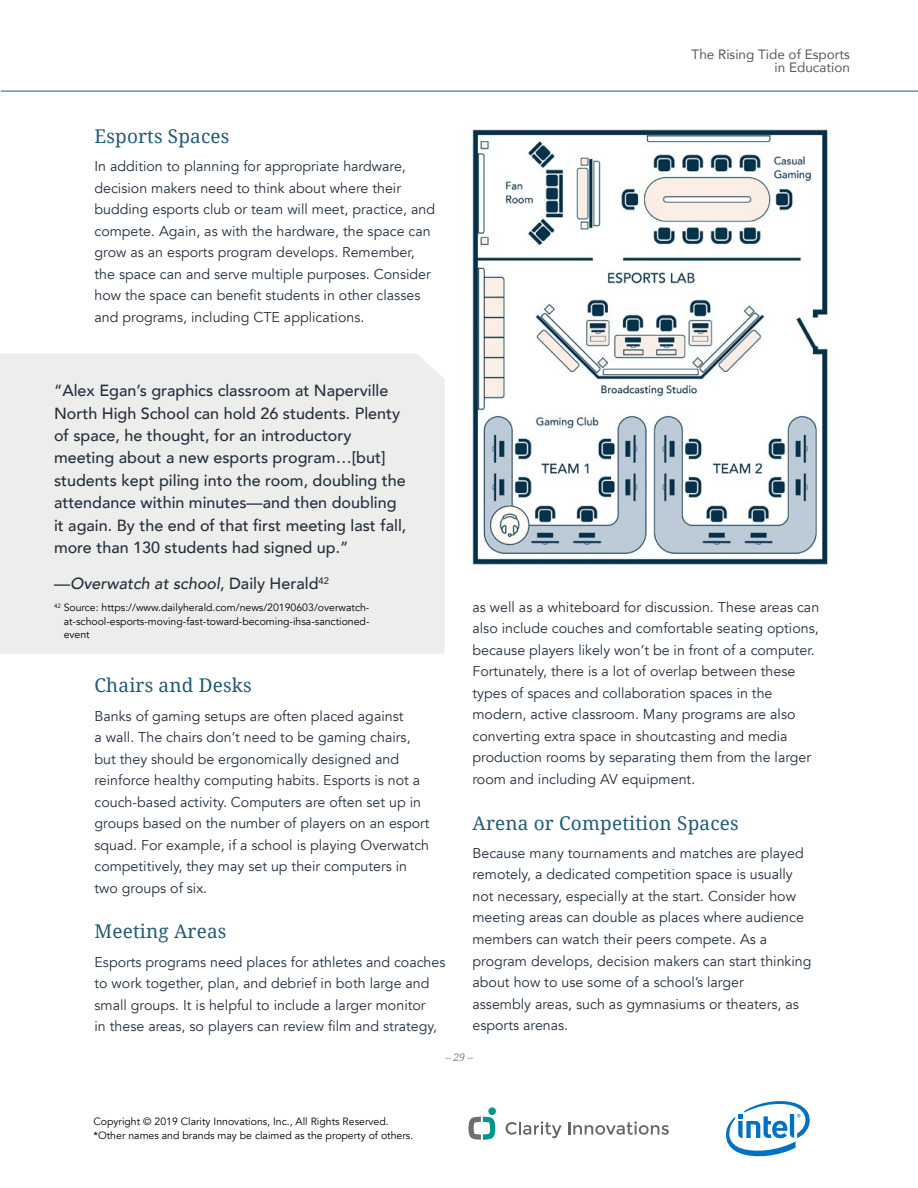
<style>
.page{position:relative;width:918px;height:1188px;background:#fff}
.page>*{position:absolute;margin:0;border:0;box-sizing:border-box;transform-origin:0 0}
.t1{font:18.9px "Droid Serif";letter-spacing:.01em;color:#225b75}
.t2{font:500 16.2px/22.5px "Avenir";color:#24303f}
.t3{font:italic 500 16.2px "Avenir";color:#24303f}
.t4{font:14.25px/21.6px "Avenir";color:#24303f}
.t5{font:13.5px/13.5px "Avenir";color:#58595b;text-align:right}
.t6{font:10.5px/13.5px "Avenir";color:#000}
.t7{font:italic 10.5px "Droid Serif";color:#808285}
.s1{font-style:normal}
</style>
<div class="page">
<hr style="left:1px;top:91px;width:917px;height:1px;background:#225b75">
<svg style="left:726px;top:1101px;width:84px;height:56px"></svg>
<div style="left:488px;top:1107px;width:8px;height:8px;background:#00958f;border-radius:50%"></div>
<svg style="left:468px;top:1117px;width:27px;height:23px"></svg>
<svg style="left:506px;top:1121px;width:56px;height:17px"></svg>
<svg style="left:568px;top:1121px;width:101px;height:14px"></svg>
<div style="left:0;top:353px;width:445px;height:301px;background:#ededeb"></div>
<img style="left:472px;top:129px;width:356px;height:436px">
<h1 class="t1" style="left:94px;top:125px;width:136px">Esports Spaces</h1>
<p class="t4" style="left:94px;top:156px;width:342px">In addition to planning for appropriate hardware, decision makers need to think about where their budding esports club or team will meet, practice, and compete. Again, as with the hardware, the space can grow as an esports program develops. Remember, the space can and serve multiple purposes. Consider how the space can benefit students in other classes and programs, including CTE applications.</p>
<p class="t2" style="left:54px;top:378px;width:354px">“Alex Egan’s graphics classroom at Naperville North High School can hold 26 students. Plenty of space, he thought, for an introductory meeting about a new esports program…[but] students kept piling into the room, doubling the attendance within minutes—and then doubling it again. By the end of that first meeting last fall, more than 130 students had signed up.”</p>
<p class="t3" style="left:54px;top:574px;width:277px"><span class="s1">—</span>Overwatch at school<span class="s1">, Daily Herald</span><sup>42</sup></p>
<p class="t6" style="left:64px;top:601px;width:307px;text-align:justify;text-indent:-10px"><sup>42</sup> Source: https://www.dailyherald.com/news/20190603/overwatch&shy;at-school-esports-moving-fast-toward-becoming-ihsa-sanctioned&shy;event</p>
<h1 class="t1" style="left:94px;top:675px;width:159px">Chairs and Desks</h1>
<p class="t4" style="left:94px;top:705px;width:337px">Banks of gaming setups are often placed against<br>a wall. The chairs don’t need to be gaming chairs, but they should be ergonomically designed and reinforce healthy computing habits. Esports is not a couch-based activity. Computers are often set up in groups based on the number of players on an esport squad. For example, if a school is playing Overwatch competitively, they may set up their computers in two groups of six.</p>
<h1 class="t1" style="left:94px;top:921px;width:133px">Meeting Areas</h1>
<p class="t4" style="left:94px;top:951px;width:353px">Esports programs need places for athletes and coaches to work together, plan, and debrief in both large and small groups. It is helpful to include a larger monitor<br>in these areas, so players can review film and strategy,</p>
<p class="t5" style="left:692px;top:47px;width:160px">The Rising Tide of Esports in Education</p>
<p class="t4" style="left:472px;top:596px;width:348px">as well as a whiteboard for discussion. These areas can also include couches and comfortable seating options, because players likely won’t be in front of a computer.<br>Fortunately, there is a lot of overlap between these types of spaces and collaboration spaces in the modern, active classroom. Many programs are also converting extra space in shoutcasting and media production rooms by separating them from the larger room and including AV equipment.</p>
<h1 class="t1" style="left:472px;top:812px;width:268px">Arena or Competition Spaces</h1>
<p class="t4" style="left:472px;top:842px;width:341px">Because many tournaments and matches are played remotely, a dedicated competition space is usually not necessary, especially at the start. Consider how meeting areas can double as places where audience members can watch their peers compete. As a program develops, decision makers can start thinking about how to use some of a school’s larger<br>assembly areas, such as gymnasiums or theaters, as esports arenas.</p>
<p class="t6" style="left:93px;top:1115px;width:321px">Copyright © 2019 Clarity Innovations, Inc., All Rights Reserved. *Other names and brands may be claimed as the property of others.</p>
<p class="t7" style="left:445px;top:1051px;width:29px">– 29 –</p>
</div>
